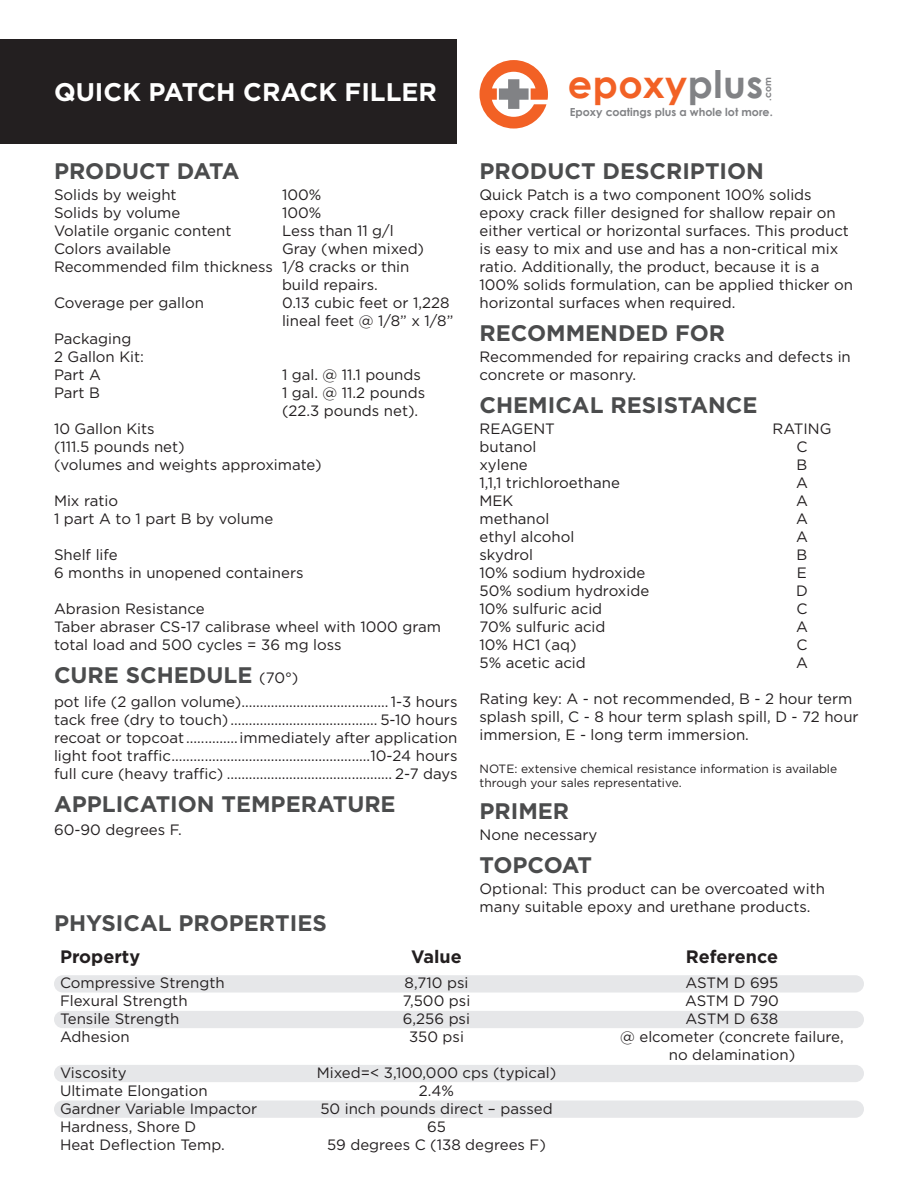
<style>
.page{position:relative;width:918px;height:1188px;background:#fff}
.page>*{position:absolute;margin:0;border:0;box-sizing:border-box;transform-origin:0 0}
.t1{font:700 38.1px "Century Gothic";letter-spacing:.015em;color:#f26125}
.t2{font:700 25.5px "Gotham";color:#fff}
.t3{font:700 22.5px "Gotham";color:#4b4c4d}
.t4{font:700 22.5px "Gotham";letter-spacing:-.025em;color:#4b4c4d}
.t5{font:700 18px "Gotham";color:#231f20}
.t6{font:15px/18px "Gotham";color:#231f20}
.t7{font:12px/14.4px "Gotham";color:#231f20}
.t8{font:700 11.1px "Century Gothic";color:#818285}
.t9{font:700 9.45px "Century Gothic";color:#818285}
.s1{font-weight:400;font-size:15px;color:#231f20}
.s2{color:#818285}
</style>
<div class="page">
<div style="left:54px;top:975px;width:810px;height:18px;background:#e6e7e9;border-radius:9px"></div>
<div style="left:54px;top:1065px;width:810px;height:17px;background:#e6e7e9;border-radius:9px"></div>
<div style="left:54px;top:1011px;width:810px;height:17px;background:#e6e7e9;border-radius:9px"></div>
<div style="left:54px;top:1101px;width:810px;height:17px;background:#e6e7e9;border-radius:9px"></div>
<svg style="left:480px;top:60px;width:68px;height:69px"></svg>
<div style="left:0;top:39px;width:457px;height:104px;background:#231f20"></div>
<p class="t2" style="left:54px;top:75px;width:385px">QUICK PATCH CRACK FILLER</p>
<p class="t3" style="left:54px;top:156px;width:187px">PRODUCT DATA</p>
<p class="t6" style="left:54px;top:185px;width:124px">Solids by weight</p>
<p class="t6" style="left:282px;top:185px;width:41px">100%</p>
<p class="t6" style="left:54px;top:203px;width:128px">Solids by volume</p>
<p class="t6" style="left:282px;top:203px;width:41px">100%</p>
<p class="t6" style="left:54px;top:221px;width:179px">Volatile organic content</p>
<p class="t6" style="left:282px;top:221px;width:113px">Less than 11 g/l</p>
<p class="t6" style="left:54px;top:239px;width:119px">Colors available</p>
<p class="t6" style="left:282px;top:239px;width:144px">Gray (when mixed)</p>
<p class="t6" style="left:54px;top:257px;width:357px">Recommended film thickness 1/8 cracks or thin</p>
<p class="t6" style="left:282px;top:275px;width:97px">build repairs.</p>
<p class="t6" style="left:54px;top:293px;width:151px">Coverage per gallon</p>
<p class="t6" style="left:282px;top:293px;width:173px">0.13 cubic feet or 1,228 lineal feet @ 1/8” x 1/8”</p>
<p class="t6" style="left:54px;top:329px;width:79px">Packaging</p>
<p class="t6" style="left:54px;top:347px;width:92px">2 Gallon Kit:</p>
<p class="t6" style="left:54px;top:365px;width:49px">Part A</p>
<p class="t6" style="left:282px;top:365px;width:140px">1 gal. @ 11.1 pounds</p>
<p class="t6" style="left:54px;top:383px;width:48px">Part B</p>
<p class="t6" style="left:282px;top:383px;width:145px">1 gal. @ 11.2 pounds (22.3 pounds net).</p>
<p class="t6" style="left:54px;top:419px;width:102px">10 Gallon Kits</p>
<p class="t6" style="left:54px;top:437px;width:132px">(111.5 pounds net)</p>
<p class="t6" style="left:54px;top:455px;width:269px">(volumes and weights approximate)</p>
<p class="t6" style="left:54px;top:491px;width:66px">Mix ratio</p>
<p class="t6" style="left:54px;top:509px;width:221px">1 part A to 1 part B by volume</p>
<p class="t6" style="left:54px;top:545px;width:65px">Shelf life</p>
<p class="t6" style="left:54px;top:563px;width:251px">6 months in unopened containers</p>
<p class="t6" style="left:54px;top:599px;width:152px">Abrasion Resistance</p>
<p class="t6" style="left:54px;top:617px;width:389px">Taber abraser CS-17 calibrase wheel with 1000 gram total load and 500 cycles = 36 mg loss</p>
<p class="t3" style="left:54px;top:660px;width:246px">CURE SCHEDULE <span class="s1">(70°)</span></p>
<p class="t6" style="left:54px;top:692px;width:405px">pot life (2 gallon volume)........................................ 1-3 hours</p>
<p class="t6" style="left:54px;top:710px;width:405px">tack free (dry to touch) ........................................ 5-10 hours</p>
<p class="t6" style="left:54px;top:728px;width:405px">recoat or topcoat ..............immediately after application</p>
<p class="t6" style="left:54px;top:746px;width:405px">light foot traffic......................................................10-24 hours full cure (heavy traffic) ............................................. 2-7 days</p>
<p class="t3" style="left:54px;top:789px;width:343px">APPLICATION TEMPERATURE</p>
<p class="t6" style="left:54px;top:821px;width:129px">60-90 degrees F.</p>
<p class="t3" style="left:54px;top:908px;width:274px">PHYSICAL PROPERTIES</p>
<p class="t1" style="left:568px;top:61px;width:197px">epoxy<span class="s2">plus</span></p>
<p class="t9" style="left:762px;top:101px;width:25px;rotate:-90deg">.com</p>
<p class="t8" style="left:570px;top:105px;width:205px">Epoxy coatings plus a whole lot more.</p>
<p class="t3" style="left:480px;top:156px;width:286px">PRODUCT DESCRIPTION</p>
<p class="t6" style="left:480px;top:185px;width:375px">Quick Patch is a two component 100% solids epoxy crack filler designed for shallow repair on either vertical or horizontal surfaces. This product is easy to mix and use and has a non-critical mix ratio. Additionally, the product, because it is a 100% solids formulation, can be applied thicker on horizontal surfaces when required.</p>
<p class="t3" style="left:480px;top:318px;width:247px">RECOMMENDED FOR</p>
<p class="t6" style="left:480px;top:347px;width:373px">Recommended for repairing cracks and defects in concrete or masonry.</p>
<p class="t3" style="left:480px;top:390px;width:280px">CHEMICAL RESISTANCE</p>
<p class="t6" style="left:480px;top:420px;width:77px">REAGENT</p>
<p class="t6" style="left:772px;top:420px;width:61px">RATING</p>
<p class="t6" style="left:480px;top:438px;width:58px">butanol</p>
<p class="t6" style="left:796px;top:438px;width:13px">C</p>
<p class="t6" style="left:480px;top:456px;width:50px">xylene</p>
<p class="t6" style="left:797px;top:456px;width:12px">B</p>
<p class="t6" style="left:480px;top:474px;width:142px">1,1,1 trichloroethane</p>
<p class="t6" style="left:796px;top:474px;width:13px">A</p>
<p class="t6" style="left:480px;top:492px;width:35px">MEK</p>
<p class="t6" style="left:796px;top:492px;width:13px">A</p>
<p class="t6" style="left:480px;top:510px;width:72px">methanol</p>
<p class="t6" style="left:796px;top:510px;width:13px">A</p>
<p class="t6" style="left:480px;top:528px;width:96px">ethyl alcohol</p>
<p class="t6" style="left:796px;top:528px;width:13px">A</p>
<p class="t6" style="left:480px;top:546px;width:55px">skydrol</p>
<p class="t6" style="left:797px;top:546px;width:12px">B</p>
<p class="t6" style="left:480px;top:564px;width:167px">10% sodium hydroxide</p>
<p class="t6" style="left:797px;top:564px;width:12px">E</p>
<p class="t6" style="left:480px;top:582px;width:171px">50% sodium hydroxide</p>
<p class="t6" style="left:796px;top:582px;width:13px">D</p>
<p class="t6" style="left:480px;top:600px;width:124px">10% sulfuric acid</p>
<p class="t6" style="left:796px;top:600px;width:13px">C</p>
<p class="t6" style="left:480px;top:618px;width:128px">70% sulfuric acid</p>
<p class="t6" style="left:796px;top:618px;width:13px">A</p>
<p class="t6" style="left:480px;top:636px;width:99px">10% HC1 (aq)</p>
<p class="t6" style="left:796px;top:636px;width:13px">C</p>
<p class="t6" style="left:480px;top:654px;width:108px">5% acetic acid</p>
<p class="t6" style="left:796px;top:654px;width:13px">A</p>
<p class="t6" style="left:480px;top:690px;width:381px">Rating key: A - not recommended, B - 2 hour term splash spill, C - 8 hour term splash spill, D - 72 hour immersion, E - long term immersion.</p>
<p class="t7" style="left:480px;top:761px;width:359px">NOTE: extensive chemical resistance information is available through your sales representative.</p>
<p class="t3" style="left:480px;top:796px;width:91px">PRIMER</p>
<p class="t4" style="left:480px;top:850px;width:114px">TOPCOAT</p>
<p class="t6" style="left:480px;top:825px;width:119px">None necessary</p>
<p class="t6" style="left:480px;top:879px;width:347px">Optional: This product can be overcoated with many suitable epoxy and urethane products.</p>
<p class="t5" style="left:60px;top:945px;width:82px">Property</p>
<p class="t5" style="left:411px;top:945px;width:52px">Value</p>
<p class="t5" style="left:686px;top:945px;width:94px">Reference</p>
<p class="t6" style="left:60px;top:973px;width:166px">Compressive Strength</p>
<p class="t6" style="left:405px;top:973px;width:65px">8,710 psi</p>
<p class="t6" style="left:686px;top:973px;width:94px">ASTM D 695</p>
<p class="t6" style="left:60px;top:991px;width:129px">Flexural Strength</p>
<p class="t6" style="left:403px;top:991px;width:69px">7,500 psi</p>
<p class="t6" style="left:685px;top:991px;width:95px">ASTM D 790</p>
<p class="t6" style="left:60px;top:1009px;width:121px">Tensile Strength</p>
<p class="t6" style="left:403px;top:1009px;width:69px">6,256 psi</p>
<p class="t6" style="left:686px;top:1009px;width:94px">ASTM D 638</p>
<p class="t6" style="left:60px;top:1027px;width:71px">Adhesion</p>
<p class="t6" style="left:409px;top:1027px;width:56px">350 psi</p>
<p class="t6" style="left:620px;top:1027px;width:225px">@ elcometer (concrete failure,</p>
<p class="t6" style="left:669px;top:1045px;width:128px">no delamination)</p>
<p class="t6" style="left:60px;top:1063px;width:68px">Viscosity</p>
<p class="t6" style="left:317px;top:1063px;width:241px">Mixed=&lt; 3,100,000 cps (typical)</p>
<p class="t6" style="left:60px;top:1081px;width:149px">Ultimate Elongation</p>
<p class="t6" style="left:419px;top:1081px;width:37px">2.4%</p>
<p class="t6" style="left:60px;top:1099px;width:199px">Gardner Variable Impactor</p>
<p class="t6" style="left:320px;top:1099px;width:234px">50 inch pounds direct – passed</p>
<p class="t6" style="left:60px;top:1117px;width:138px">Hardness, Shore D</p>
<p class="t6" style="left:427px;top:1117px;width:20px">65</p>
<p class="t6" style="left:60px;top:1135px;width:166px">Heat Deflection Temp.</p>
<p class="t6" style="left:327px;top:1135px;width:220px">59 degrees C (138 degrees F)</p>
</div>
